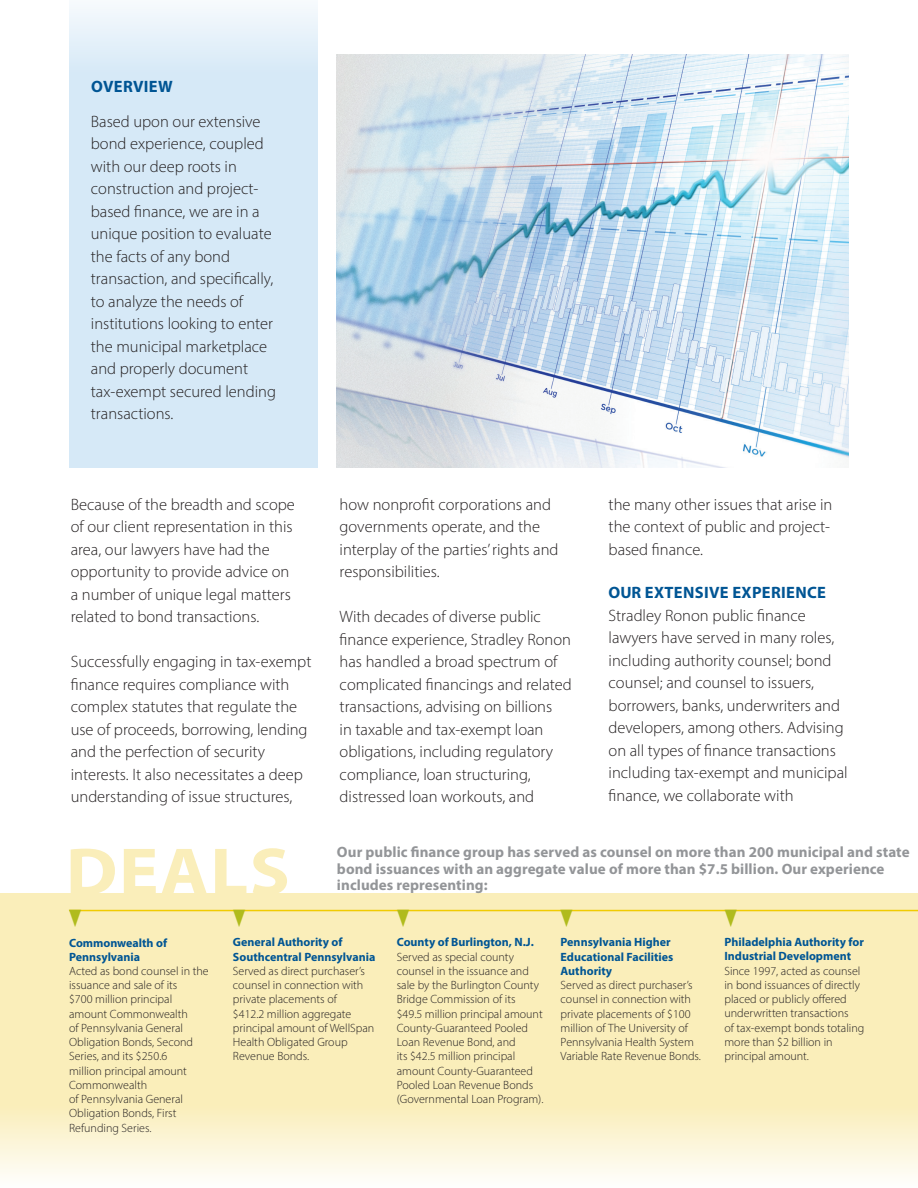
<style>
.page{position:relative;width:918px;height:1188px;background:#fff}
.page>*{position:absolute;margin:0;border:0;box-sizing:border-box;transform-origin:0 0}
.t1{font:700 67.5px "Myriad Pro";letter-spacing:.02em;color:#faeeba;scale:1.1 1}
.t2{font:300 16.5px/22.5px "Myriad Pro";color:#231f20}
.t3{font:700 16.5px "Myriad Pro";letter-spacing:.02em;color:#005594}
.t4{font:700 15px/16.5px "Myriad Pro";letter-spacing:.005em;color:#939598}
.t5{font:300 12px/14.2px "Myriad Pro";color:#231f20}
.t6{font:700 12px/14.2px "Myriad Pro";color:#005594}
</style>
<div class="page">
<svg style="left:0;top:894px;width:918px;height:282px;background:#faefc0"></svg>
<hr style="left:69px;top:910px;width:849px;height:1px;background:#f0cb02">
<img style="left:337px;top:54px;width:512px;height:414px">
<div style="left:69px;top:0;width:249px;height:468px;background:#d6e9f7"></div>
<svg style="left:69px;top:909px;width:12px;height:18px"></svg>
<svg style="left:233px;top:909px;width:12px;height:18px"></svg>
<svg style="left:397px;top:909px;width:12px;height:18px"></svg>
<svg style="left:561px;top:909px;width:12px;height:18px"></svg>
<svg style="left:725px;top:909px;width:12px;height:18px"></svg>
<p class="t3" style="left:91px;top:76px;width:83px">OVERVIEW</p>
<p class="t2" style="left:91px;top:110px;width:187px">Based upon our extensive bond experience, coupled with our deep roots in construction and project&shy;based finance, we are in a unique position to evaluate the facts of any bond transaction, and specifically, to analyze the needs of institutions looking to enter the municipal marketplace and properly document tax-exempt secured lending transactions.</p>
<p class="t2" style="left:71px;top:493px;width:226px">Because of the breadth and scope of our client representation in this area, our lawyers have had the opportunity to provide advice on a number of unique legal matters related to bond transactions.</p>
<p class="t2" style="left:71px;top:650px;width:242px">Successfully engaging in tax-exempt finance requires compliance with complex statutes that regulate the use of proceeds, borrowing, lending and the perfection of security interests. It also necessitates a deep understanding of issue structures,</p>
<h1 class="t1" style="left:66px;top:828px;width:205px">DEALS</h1>
<p class="t2" style="left:340px;top:493px;width:220px">how nonprofit corporations and governments operate, and the interplay of the parties’ rights and responsibilities.</p>
<p class="t2" style="left:340px;top:605px;width:234px">With decades of diverse public finance experience, Stradley Ronon has handled a broad spectrum of complicated financings and related transactions, advising on billions<br>in taxable and tax-exempt loan obligations, including regulatory compliance, loan structuring, distressed loan workouts, and</p>
<p class="t2" style="left:609px;top:493px;width:225px">the many other issues that arise in the context of public and project&shy;based finance.</p>
<p class="t3" style="left:609px;top:582px;width:219px">OUR EXTENSIVE EXPERIENCE</p>
<p class="t2" style="left:609px;top:604px;width:241px">Stradley Ronon public finance lawyers have served in many roles, including authority counsel; bond counsel; and counsel to issuers, borrowers, banks, underwriters and developers, among others. Advising on all types of finance transactions including tax-exempt and municipal finance, we collaborate with</p>
<p class="t4" style="left:337px;top:843px;width:574px">Our public finance group has served as counsel on more than 200 municipal and state bond issuances with an aggregate value of more than $7.5 billion. Our experience includes representing:</p>
<p class="t6" style="left:69px;top:935px;width:99px">Commonwealth of<br>Pennsylvania</p>
<p class="t5" style="left:69px;top:964px;width:141px">Acted as bond counsel in the issuance and sale of its<br>$700 million principal amount Commonwealth<br>of Pennsylvania General<br>Obligation Bonds, Second<br>Series, and its $250.6<br>million principal amount<br>Commonwealth<br>of Pennsylvania General<br>Obligation Bonds, First<br>Refunding Series.</p>
<p class="t6" style="left:233px;top:935px;width:144px">General Authority of<br>Southcentral Pennsylvania</p>
<p class="t5" style="left:233px;top:964px;width:143px">Served as direct purchaser’s counsel in connection with private placements of<br>$412.2 million aggregate principal amount of WellSpan<br>Health Obligated Group<br>Revenue Bonds.</p>
<p class="t6" style="left:397px;top:935px;width:139px">County of Burlington, N.J.</p>
<p class="t5" style="left:397px;top:949px;width:148px">Served as special county counsel in the issuance and sale by the Burlington County<br>Bridge Commission of its $49.5 million principal amount<br>County-Guaranteed Pooled<br>Loan Revenue Bond, and<br>its $42.5 million principal amount County-Guaranteed<br>Pooled Loan Revenue Bonds (Governmental Loan Program).</p>
<p class="t6" style="left:561px;top:935px;width:114px">Pennsylvania Higher<br>Educational Facilities<br>Authority</p>
<p class="t5" style="left:561px;top:978px;width:142px">Served as direct purchaser’s counsel in connection with private placements of $100 million of The University of<br>Pennsylvania Health System<br>Variable Rate Revenue Bonds.</p>
<p class="t6" style="left:724px;top:935px;width:141px">Philadelphia Authority for<br>Industrial Development</p>
<p class="t5" style="left:724px;top:964px;width:141px">Since 1997, acted as counsel in bond issuances of directly placed or publicly offered underwritten transactions<br>of tax-exempt bonds totaling more than $2 billion in principal amount.</p>
</div>
